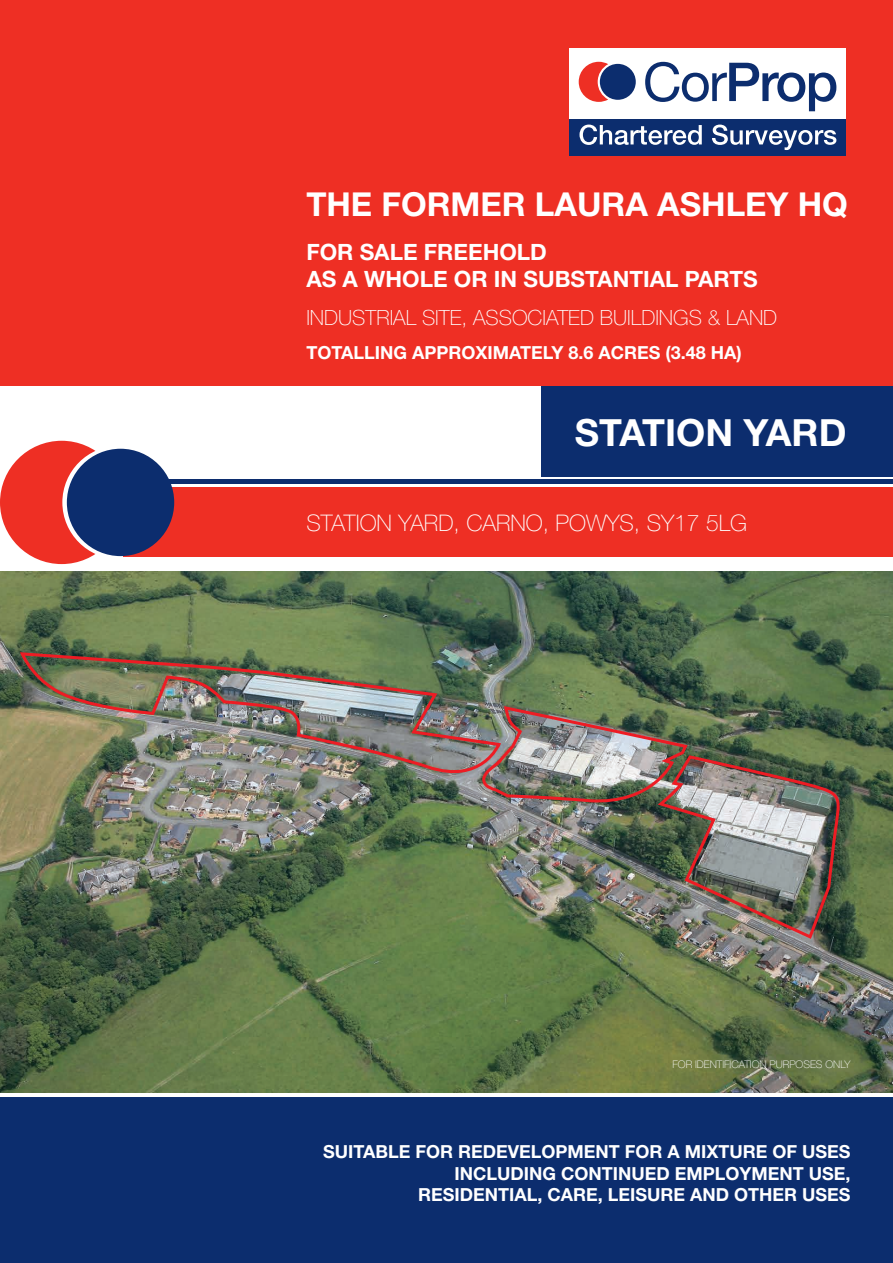
<style>
.page{position:relative;width:893px;height:1263px;background:#fff}
.page>*{position:absolute;margin:0;border:0;box-sizing:border-box;transform-origin:0 0}
.t1{font:700 37.5px "Helvetica Neue";color:#fff}
.t2{font:700 33px "Helvetica Neue";color:#fff}
.t3{font:100 22.8px "Helvetica Neue";color:#fff}
.t4{font:700 22.5px/27px "Helvetica Neue";color:#fff}
.t5{font:100 21px "Helvetica Neue";color:#fff}
.t6{font:700 18px/21.6px "Helvetica Neue";color:#fff;text-align:right}
.t7{font:100 10.5px "Helvetica Neue";color:#fff}
</style>
<div class="page">
<div style="left:129px;top:479px;width:764px;height:5px;background:#0c2d6e"></div>
<div style="left:0;top:441px;width:123px;height:123px;background:#ee2f24;border-radius:50%"></div>
<svg style="left:62px;top:443px;width:93px;height:119px"></svg>
<div style="left:123px;top:487px;width:770px;height:69px;background:#ee2f24"></div>
<div style="left:541px;top:370px;width:352px;height:106px;background:#0c2d6e"></div>
<div style="left:0;top:1097px;width:893px;height:166px;background:#0c2d6e"></div>
<img style="left:0;top:572px;width:893px;height:521px">
<img style="left:19px;top:651px;width:826px;height:290px">
<div style="left:67px;top:449px;width:107px;height:107px;background:#0c2d6e;border-radius:50%"></div>
<div style="left:0;top:0;width:893px;height:386px;background:#ee2f24"></div>
<div style="left:569px;top:48px;width:277px;height:71px;background:#fff"></div>
<div style="left:569px;top:119px;width:277px;height:37px;background:#0c2d6e"></div>
<svg style="left:579px;top:125px;width:123px;height:20px"></svg>
<svg style="left:712px;top:125px;width:124px;height:25px"></svg>
<svg style="left:645px;top:62px;width:191px;height:49px"></svg>
<div style="left:600px;top:64px;width:36px;height:36px;background:#0c2d6e;border-radius:50%"></div>
<svg style="left:579px;top:62px;width:29px;height:40px"></svg>
<h2 class="t2" style="left:306px;top:183px;width:543px">THE FORMER LAURA ASHLEY HQ</h2>
<p class="t4" style="left:306px;top:238px;width:453px">FOR SALE FREEHOLD<br>AS A WHOLE OR IN SUBSTANTIAL PARTS</p>
<p class="t5" style="left:306px;top:305px;width:472px">INDUSTRIAL SITE, ASSOCIATED BUILDINGS &amp; LAND</p>
<p class="t6" style="left:306px;top:341px;width:437px">TOTALLING APPROXIMATELY 8.6 ACRES (3.48 HA)</p>
<h1 class="t1" style="left:575px;top:410px;width:273px">STATION YARD</h1>
<p class="t3" style="left:306px;top:510px;width:442px">STATION YARD, CARNO, POWYS, SY17 5LG</p>
<p class="t7" style="left:672px;top:1058px;width:179px">FOR IDENTIFICATION PURPOSES ONLY</p>
<p class="t6" style="left:323px;top:1140px;width:529px">SUITABLE FOR REDEVELOPMENT FOR A MIXTURE OF USES<br>INCLUDING CONTINUED EMPLOYMENT USE,<br>RESIDENTIAL, CARE, LEISURE AND OTHER USES</p>
</div>
